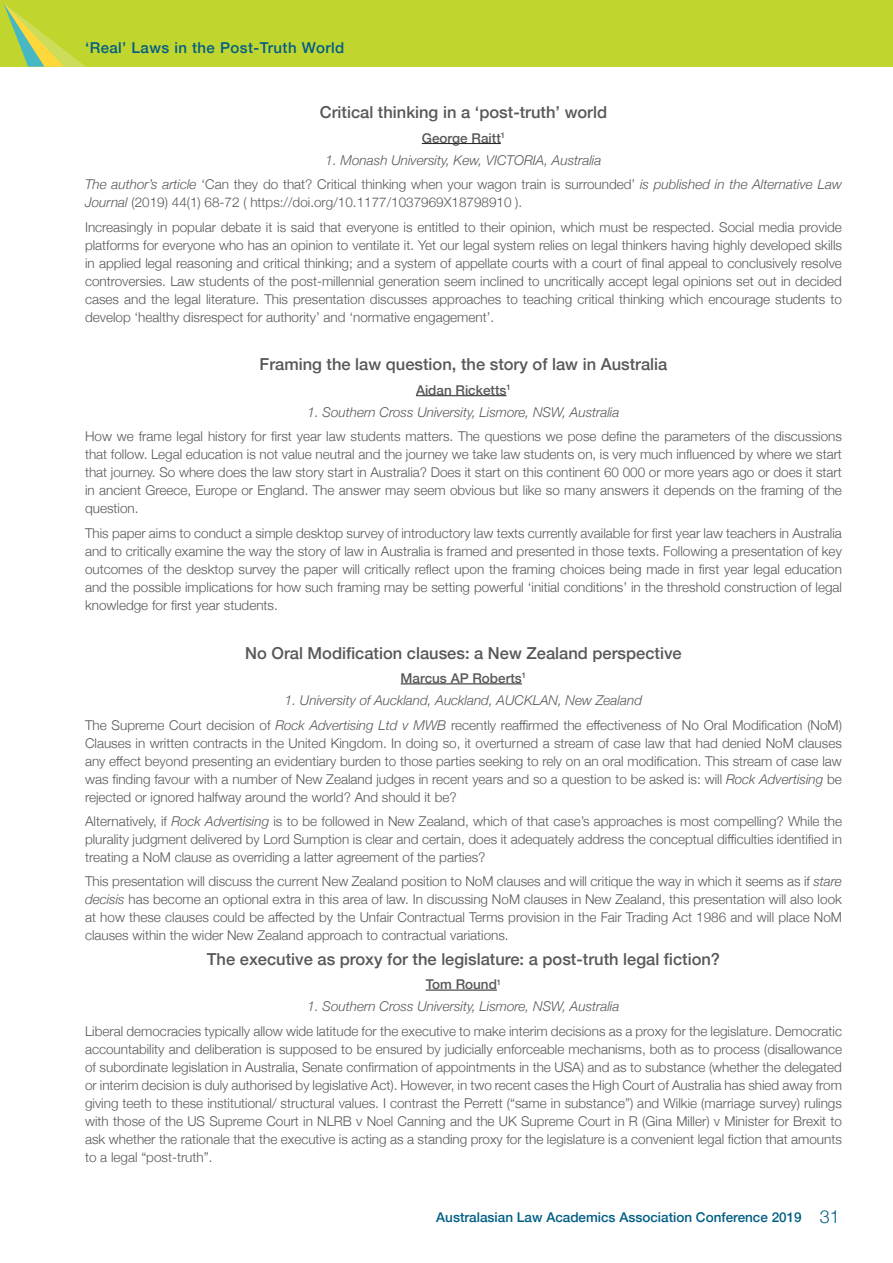
<style>
.page{position:relative;width:893px;height:1263px;background:#fff}
.page>*{position:absolute;margin:0;border:0;box-sizing:border-box;transform-origin:0 0}
.t1{font:500 16.5px "Helvetica Neue";color:#57585a}
.t2{font:500 15px "Helvetica Neue";letter-spacing:.03em;color:#015e84}
.t3{font:300 13.5px/18px "Helvetica Neue";color:#57585a;text-align:justify}
.t4{font:italic 300 13.5px/24.5px "Helvetica Neue";color:#57585a;text-align:center}
.t5{font:500 13.5px "Helvetica Neue";color:#015e84}
.t6{font:500 13.5px "Helvetica Neue";color:#57585a}
.s1{font-style:normal}
.s2{font-style:italic}
.s3{font-weight:300;font-size:18px}
</style>
<div class="page">
<div style="left:0;top:0;width:893px;height:67px;background:#c1d52f"></div>
<svg style="left:4px;top:4px;width:82px;height:63px"></svg>
<hr style="left:422px;top:143px;width:79px;height:1px;background:#231f20">
<hr style="left:416px;top:395px;width:91px;height:1px;background:#231f20">
<hr style="left:401px;top:683px;width:121px;height:1px;background:#231f20">
<hr style="left:426px;top:990px;width:71px;height:1px;background:#231f20">
<p class="t2" style="left:85px;top:35px;width:261px">‘Real’ Laws in the Post-Truth World</p>
<p class="t1" style="left:320px;top:99px;width:289px">Critical thinking in a ‘post-truth’ world</p>
<p class="t6" style="left:422px;top:127px;width:85px">George Raitt<sup>1</sup></p>
<p class="t4" style="left:85px;top:147px;width:758px">1. Monash University, Kew, VICTORIA, Australia<br>The author’s article <span class="s1">‘Can they do that? Critical thinking when your wagon train is surrounded’</span> is published in the Alternative Law</p>
<p class="t3" style="left:85px;top:189px;width:758px;line-height:24.5px"><span class="s2">Journal</span> (2019) 44(1) 68-72 ( https://doi.org/10.1177/1037969X18798910 ).<br>Increasingly in popular debate it is said that everyone is entitled to their opinion, which must be respected. Social media provide</p>
<p class="t3" style="left:85px;top:235px;width:758px">platforms for everyone who has an opinion to ventilate it. Yet our legal system relies on legal thinkers having highly developed skills in applied legal reasoning and critical thinking; and a system of appellate courts with a court of final appeal to conclusively resolve controversies. Law students of the post-millennial generation seem inclined to uncritically accept legal opinions set out in decided cases and the legal literature. This presentation discusses approaches to teaching critical thinking which encourage students to develop ‘healthy disrespect for authority’ and ‘normative engagement’.</p>
<p class="t1" style="left:260px;top:351px;width:409px">Framing the law question, the story of law in Australia</p>
<p class="t6" style="left:416px;top:379px;width:96px">Aidan Ricketts<sup>1</sup></p>
<p class="t4" style="left:308px;top:399px;width:313px">1. Southern Cross University, Lismore, NSW, Australia</p>
<p class="t3" style="left:85px;top:426px;width:758px">How we frame legal history for first year law students matters. The questions we pose define the parameters of the discussions that follow. Legal education is not value neutral and the journey we take law students on, is very much influenced by where we start that journey. So where does the law story start in Australia? Does it start on this continent 60 000 or more years ago or does it start in ancient Greece, Europe or England. The answer may seem obvious but like so many answers it depends on the framing of the question.</p>
<p class="t3" style="left:85px;top:523px;width:758px">This paper aims to conduct a simple desktop survey of introductory law texts currently available for first year law teachers in Australia and to critically examine the way the story of law in Australia is framed and presented in those texts. Following a presentation of key outcomes of the desktop survey the paper will critically reflect upon the framing choices being made in first year legal education and the possible implications for how such framing may be setting powerful ‘initial conditions’ in the threshold construction of legal knowledge for first year students.</p>
<p class="t1" style="left:245px;top:639px;width:438px">No Oral Modification clauses: a New Zealand perspective</p>
<p class="t6" style="left:401px;top:667px;width:127px">Marcus AP Roberts<sup>1</sup></p>
<p class="t3" style="left:85px;top:687px;width:758px;line-height:24.5px;text-align:center"><span class="s2">1. University of Auckland, Auckland, AUCKLAN, New Zealand<br></span>The Supreme Court decision of <span class="s2">Rock Advertising Ltd v MWB</span> recently reaffirmed the effectiveness of No Oral Modification (NoM)</p>
<p class="t3" style="left:85px;top:733px;width:758px">Clauses in written contracts in the United Kingdom. In doing so, it overturned a stream of case law that had denied NoM clauses any effect beyond presenting an evidentiary burden to those parties seeking to rely on an oral modification. This stream of case law was finding favour with a number of New Zealand judges in recent years and so a question to be asked is: will <span class="s2">Rock Advertising</span> be rejected or ignored halfway around the world? And should it be?</p>
<p class="t3" style="left:85px;top:811px;width:758px">Alternatively, if <span class="s2">Rock Advertising</span> is to be followed in New Zealand, which of that case’s approaches is most compelling? While the plurality judgment delivered by Lord Sumption is clear and certain, does it adequately address the conceptual difficulties identified in treating a NoM clause as overriding a latter agreement of the parties?</p>
<p class="t3" style="left:85px;top:871px;width:758px">This presentation will discuss the current New Zealand position to NoM clauses and will critique the way in which it seems as if <span class="s2">stare decisis</span> has become an optional extra in this area of law. In discussing NoM clauses in New Zealand, this presentation will also look at how these clauses could be affected by the Unfair Contractual Terms provision in the Fair Trading Act 1986 and will place NoM clauses within the wider New Zealand approach to contractual variations.</p>
<p class="t1" style="left:207px;top:945px;width:515px">The executive as proxy for the legislature: a post-truth legal fiction?</p>
<p class="t6" style="left:426px;top:973px;width:77px">Tom Round<sup>1</sup></p>
<p class="t4" style="left:308px;top:993px;width:313px">1. Southern Cross University, Lismore, NSW, Australia</p>
<p class="t3" style="left:85px;top:1021px;width:758px">Liberal democracies typically allow wide latitude for the executive to make interim decisions as a proxy for the legislature. Democratic accountability and deliberation is supposed to be ensured by judicially enforceable mechanisms, both as to process (disallowance of subordinate legislation in Australia, Senate confirmation of appointments in the USA) and as to substance (whether the delegated or interim decision is duly authorised by legislative Act). However, in two recent cases the High Court of Australia has shied away from giving teeth to these institutional/ structural values. I contrast the Perrett (“same in substance”) and Wilkie (marriage survey) rulings with those of the US Supreme Court in NLRB v Noel Canning and the UK Supreme Court in R (Gina Miller) v Minister for Brexit to ask whether the rationale that the executive is acting as a standing proxy for the legislature is a convenient legal fiction that amounts to a legal “post-truth”.</p>
<p class="t5" style="left:436px;top:1206px;width:405px">Australasian Law Academics Association Conference 2019 <span class="s3">31</span></p>
</div>
